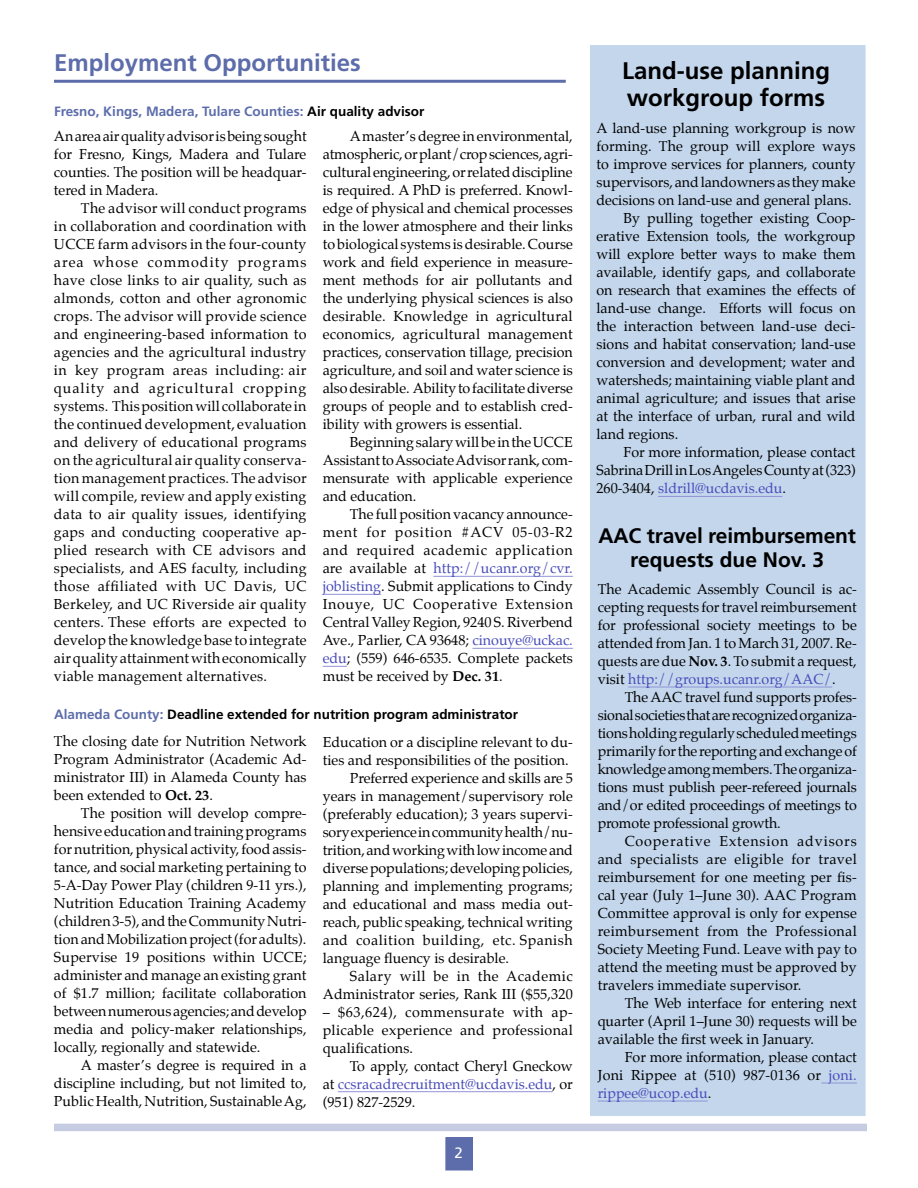
<style>
.page{position:relative;width:918px;height:1188px;background:#fff}
.page>*{position:absolute;margin:0;border:0;box-sizing:border-box;transform-origin:0 0}
.Hed16{font:700 24px/27px "Frutiger";color:#000}
.Hed18{font:700 24px "Frutiger";color:#5d6dab}
.Hed14{font:700 21px/24px "Frutiger";letter-spacing:-.01em;color:#000;text-align:center}
.t1{font:15px "Frutiger";color:#fff}
.BodyTXT2{font:14.25px/18px "Palatino";color:#000;text-align:justify}
.BodyTXT1{font:14.25px/18px "Palatino";color:#000;text-align:justify}
.subhed{font:700 13.5px "Frutiger";color:#000}
.subhed-2{font:700 13.5px "Frutiger";color:#5d6dab}
.s1{color:#000}
.s2{color:#484bba}
.s3{font-weight:700}
.s4{color:#5d6dab}
</style>
<div class="page">
<div style="left:446px;top:1138px;width:26px;height:32px;background:#5d6dab"></div>
<div style="left:446px;top:1137px;width:27px;height:33px;border:1px solid #5d6dab"></div>
<div style="left:54px;top:1124px;width:813px;height:7px;background:#c6cce2"></div>
<div style="left:589px;top:45px;width:277px;height:1071px;background:#c3d6ec"></div>
<hr style="left:54px;top:80px;width:512px;height:3px;background:#5d6dab">
<hr style="left:433px;top:576px;width:140px;height:1px;background:#9193d6">
<hr style="left:323px;top:594px;width:58px;height:1px;background:#9193d6">
<hr style="left:473px;top:648px;width:100px;height:1px;background:#9193d6">
<svg style="left:323px;top:666px;width:24px;height:1px"></svg>
<hr style="left:338px;top:1091px;width:215px;height:1px;background:#9193d6">
<hr style="left:658px;top:496px;width:124px;height:1px;background:#9193d6">
<hr style="left:628px;top:687px;width:204px;height:1px;background:#9193d6">
<hr style="left:821px;top:1083px;width:36px;height:1px;background:#9193d6">
<hr style="left:598px;top:1101px;width:110px;height:1px;background:#9193d6">
<p class="Hed18" style="left:54px;top:49px;width:308px">Employment Opportunities</p>
<p class="subhed-2" style="left:54px;top:103px;width:372px">Fresno, Kings, Madera, Tulare Counties: <span class="s1">Air quality advisor</span></p>
<p class="BodyTXT1" style="left:54px;top:127px;width:254px">An area air quality advisor is being sought for Fresno, Kings, Madera and Tulare counties. The position will be headquar&shy;tered in Madera.</p>
<p class="BodyTXT2" style="left:54px;top:199px;width:254px;text-indent:27px">The advisor will conduct programs in collaboration and coordination with UCCE farm advisors in the four-county area whose commodity programs have close links to air quality, such as almonds, cotton and other agronomic crops. The advisor will provide science and engineering-based information to agencies and the agricultural industry in key program areas including: air quality and agricultural cropping systems. This position will collaborate in the continued development, evaluation and delivery of educational programs on the agricultural air quality conserva&shy;tion management practices. The advisor will compile, review and apply existing data to air quality issues, identifying gaps and conducting cooperative ap&shy;plied research with CE advisors and specialists, and AES faculty, including those affiliated with UC Davis, UC Berkeley, and UC Riverside air quality centers. These efforts are expected to develop the knowledge base to integrate air quality attainment with economically viable management alternatives.</p>
<p class="BodyTXT2" style="left:323px;top:127px;width:252px;text-indent:27px">A master’s degree in environmental, atmospheric, or plant/crop sciences, agri&shy;cultural engineering, or related discipline is required. A PhD is preferred. Knowl&shy;edge of physical and chemical processes in the lower atmosphere and their links to biological systems is desirable. Course work and field experience in measure&shy;ment methods for air pollutants and the underlying physical sciences is also desirable. Knowledge in agricultural economics, agricultural management practices, conservation tillage, precision agriculture, and soil and water science is also desirable. Ability to facilitate diverse groups of people and to establish cred&shy;ibility with growers is essential.</p>
<p class="BodyTXT2" style="left:323px;top:433px;width:252px;text-indent:27px">Beginning salary will be in the UCCE Assistant to Associate Advisor rank, com&shy;mensurate with applicable experience and education.</p>
<p class="BodyTXT2" style="left:323px;top:505px;width:252px;text-indent:27px">The full position vacancy announce&shy;ment for position #ACV 05-03-R2 and required academic application are available at <span class="s2">http://ucanr.org/cvr. joblisting</span>. Submit applications to Cindy Inouye, UC Cooperative Extension Central Valley Region, 9240 S. Riverbend Ave., Parlier, CA 93648; <span class="s2">cinouye@uckac. edu</span>; (559) 646-6535. Complete packets must be received by <span class="s3">Dec. 31</span>.</p>
<p class="subhed" style="left:54px;top:706px;width:466px"><span class="s4">Alameda County:</span> Deadline extended for nutrition program administrator</p>
<p class="BodyTXT1" style="left:54px;top:732px;width:254px">The closing date for Nutrition Network Program Administrator (Academic Ad&shy;ministrator III) in Alameda County has been extended to <span class="s3">Oct. 23</span>.</p>
<p class="BodyTXT2" style="left:54px;top:804px;width:254px;text-indent:27px">The position will develop compre&shy;hensive education and training programs for nutrition, physical activity, food assis&shy;tance, and social marketing pertaining to 5-A-Day Power Play (children 9-11 yrs.), Nutrition Education Training Academy (children 3-5), and the Community Nutri&shy;tion and Mobilization project (for adults).<br>Supervise 19 positions within UCCE; administer and manage an existing grant of $1.7 million; facilitate collaboration between numerous agencies; and develop media and policy-maker relationships, locally, regionally and statewide.</p>
<p class="BodyTXT2" style="left:54px;top:1056px;width:254px;text-indent:27px">A master’s degree is required in a discipline including, but not limited to, Public Health, Nutrition, Sustainable Ag,</p>
<p class="BodyTXT2" style="left:323px;top:733px;width:252px">Education or a discipline relevant to du&shy;ties and responsibilities of the position.</p>
<p class="BodyTXT2" style="left:323px;top:769px;width:252px;text-indent:27px">Preferred experience and skills are 5 years in management/supervisory role (preferably education); 3 years supervi&shy;sory experience in community health/nu&shy;trition, and working with low income and diverse populations; developing policies, planning and implementing programs; and educational and mass media out&shy;reach, public speaking, technical writing and coalition building, etc. Spanish language fluency is desirable.</p>
<p class="BodyTXT2" style="left:323px;top:967px;width:252px;text-align:right">Salary will be in the Academic<br>Administrator series, Rank III ($55,320</p>
<p class="BodyTXT2" style="left:323px;top:1003px;width:252px">– $63,624), commensurate with ap&shy;plicable experience and professional qualifications.</p>
<p class="BodyTXT2" style="left:323px;top:1057px;width:252px;text-indent:27px">To apply, contact Cheryl Gneckow at <span class="s2">ccsracadrecruitment@ucdavis.edu</span>, or (951) 827-2529.</p>
<p class="t1" style="left:454px;top:1144px;width:10px">2</p>
<p class="Hed16" style="left:622px;top:57px;width:210px">Land-use planning workgroup forms</p>
<p class="BodyTXT1" style="left:596px;top:120px;width:261px">A land-use planning workgroup is now forming. The group will explore ways to improve services for planners, county supervisors, and landowners as they make decisions on land-use and general plans.</p>
<p class="BodyTXT2" style="left:596px;top:210px;width:261px;text-indent:27px">By pulling together existing Coop&shy;erative Extension tools, the workgroup will explore better ways to make them available, identify gaps, and collaborate on research that examines the effects of land-use change. Efforts will focus on the interaction between land-use deci&shy;sions and habitat conservation; land-use conversion and development; water and watersheds; maintaining viable plant and animal agriculture; and issues that arise at the interface of urban, rural and wild land regions.</p>
<p class="BodyTXT2" style="left:596px;top:444px;width:261px;text-indent:27px">For more information, please contact Sabrina Drill in Los Angeles County at (323)<br>260-3404, <span class="s2">sldrill@ucdavis.edu</span>.</p>
<p class="Hed14" style="left:599px;top:524px;width:259px">AAC travel reimbursement requests due Nov. 3</p>
<p class="BodyTXT1" style="left:598px;top:580px;width:261px">The Academic Assembly Council is ac&shy;cepting requests for travel reimbursement for professional society meetings to be attended from Jan. 1 to March 31, 2007. Re&shy;quests are due <span class="s3">Nov. 3</span>. To submit a request, visit <span class="s2">http://groups.ucanr.org/AAC/</span>.</p>
<p class="BodyTXT2" style="left:598px;top:688px;width:261px;text-indent:27px">The AAC travel fund supports profes&shy;sional societies that are recognized organiza&shy;tions holding regularly scheduled meetings primarily for the reporting and exchange of knowledge among members. The organiza&shy;tions must publish peer-refereed journals and/or edited proceedings of meetings to promote professional growth.</p>
<p class="BodyTXT2" style="left:598px;top:832px;width:261px;text-indent:27px">Cooperative Extension advisors and specialists are eligible for travel reimbursement for one meeting per fis&shy;cal year (July 1–June 30). AAC Program Committee approval is only for expense reimbursement from the Professional Society Meeting Fund. Leave with pay to attend the meeting must be approved by travelers immediate supervisor.</p>
<p class="BodyTXT2" style="left:598px;top:994px;width:261px;text-indent:27px">The Web interface for entering next quarter (April 1–June 30) requests will be available the first week in January.</p>
<p class="BodyTXT2" style="left:598px;top:1048px;width:261px;text-indent:27px">For more information, please contact Joni Rippee at (510) 987-0136 or <span class="s2">joni. rippee@ucop.edu</span>.</p>
</div>
